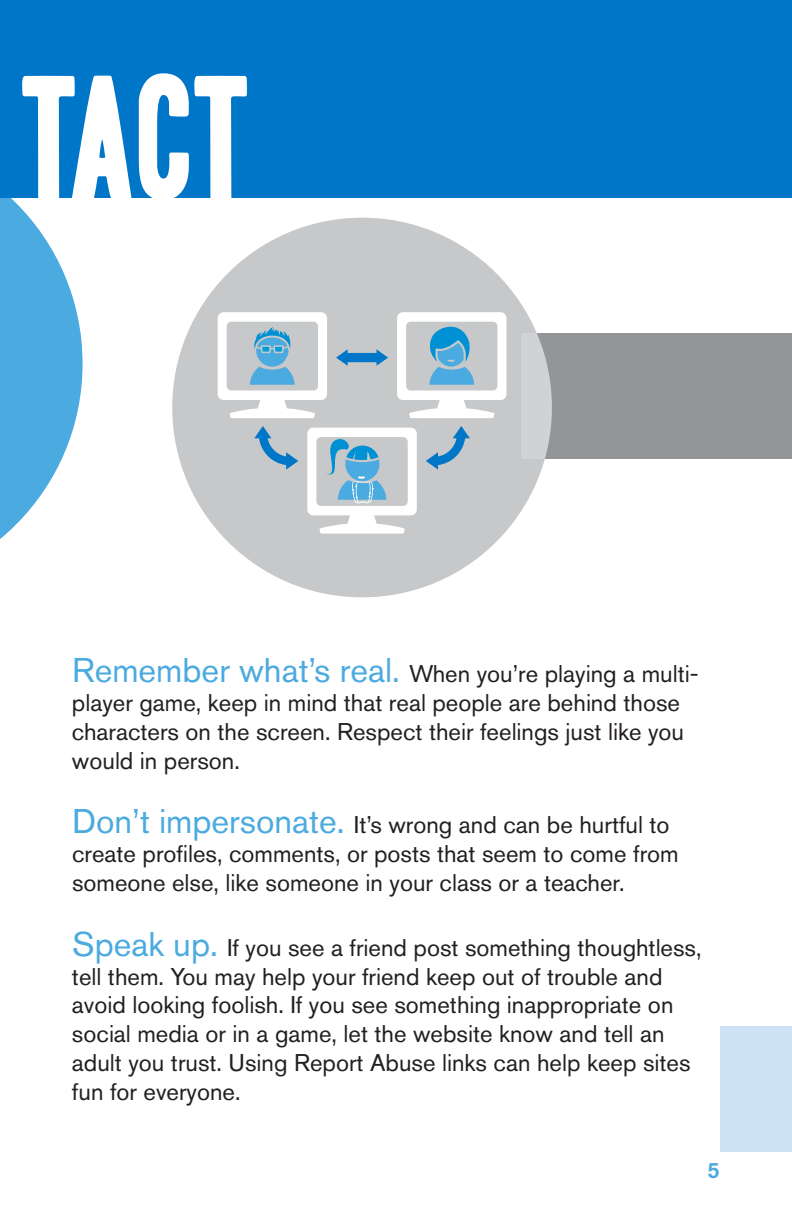
<style>
.page{position:relative;width:792px;height:1224px;background:#fff}
.page>*{position:absolute;margin:0;border:0;box-sizing:border-box;transform-origin:0 0}
.t1{font:152px "Headline One HPLHS";color:#fff}
.t2{font:24px/28.8px "Akzidenz Grotesk Pro";color:#231f20}
.t3{font:500 22px "Akzidenz Grotesk Pro";color:#4baadf}
.s1{font-size:34px;color:#4baadf}
</style>
<div class="page">
<svg style="left:0;top:198px;width:83px;height:341px"></svg>
<div style="left:172px;top:218px;width:380px;height:379px;background:#c7c8ca;border-radius:50%"></div>
<div style="left:0;top:0;width:792px;height:198px;background:#0076c8"></div>
<div style="left:521px;top:333px;width:271px;height:126px;background:#939598"></div>
<div style="left:720px;top:1026px;width:72px;height:126px;background:#cde2f5"></div>
<svg style="left:397px;top:312px;width:110px;height:106px"></svg>
<svg style="left:254px;top:426px;width:44px;height:44px"></svg>
<svg style="left:426px;top:426px;width:44px;height:44px"></svg>
<svg style="left:336px;top:349px;width:52px;height:17px"></svg>
<svg style="left:218px;top:312px;width:109px;height:106px"></svg>
<svg style="left:307px;top:428px;width:110px;height:106px"></svg>
<h1 class="t1" style="left:23px;top:65px;width:233px">TACT</h1>
<p class="t2" style="left:72px;top:659px;width:628px"><span class="s1">Remember what’s real.</span> When you’re playing a multi&shy;player game, keep in mind that real people are behind those characters on the screen. Respect their feelings just like you would in person.</p>
<p class="t2" style="left:72px;top:810px;width:608px"><span class="s1">Don’t impersonate.</span> It’s wrong and can be hurtful to create profiles, comments, or posts that seem to come from someone else, like someone in your class or a teacher.</p>
<p class="t2" style="left:72px;top:933px;width:631px"><span class="s1">Speak up.</span> If you see a friend post something thoughtless, tell them. You may help your friend keep out of trouble and avoid looking foolish. If you see something inappropriate on social media or in a game, let the website know and tell an adult you trust. Using Report Abuse links can help keep sites fun for everyone.</p>
<p class="t3" style="left:708px;top:1156px;width:14px">5</p>
</div>
